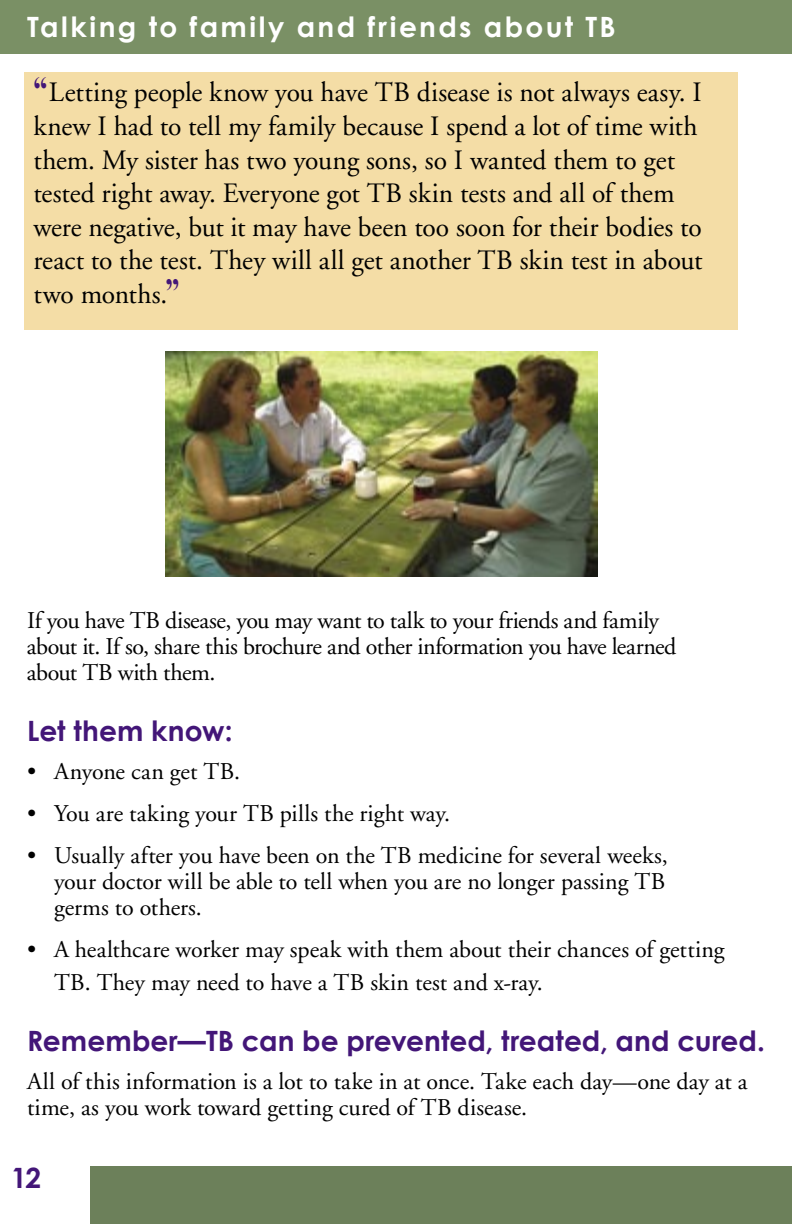
<style>
.page{position:relative;width:792px;height:1224px;background:#fff}
.page>*{position:absolute;margin:0;border:0;box-sizing:border-box;transform-origin:0 0}
.body_text{font:28px/33.6px "Adobe Garamond";color:#000}
.t1{font:700 28px "Century Gothic";color:#431678}
.t2{font:700 28px "Century Gothic";letter-spacing:.085em;color:#fff}
.bullet_text{font:24px/26px "Adobe Garamond";color:#000;text-align:justify}
.body_text-2{font:24px/26px "Adobe Garamond";letter-spacing:-.01em;color:#000}
.s1{font-family:"Times New Roman";font-weight:700;font-size:35px;color:#431678}
</style>
<div class="page">
<img style="left:165px;top:352px;width:432px;height:225px">
<div style="left:90px;top:1167px;width:702px;height:57px;background:#6c805a"></div>
<div style="left:0;top:0;width:792px;height:53px;background:#7a9065"></div>
<div style="left:24px;top:72px;width:714px;height:258px;background:#f4dda6"></div>
<p class="t2" style="left:27px;top:6px;width:590px">Talking to family and friends about TB</p>
<p class="body_text" style="left:33px;top:77px;width:671px"><span class="s1">“</span>Letting people know you have TB disease is not always easy. I knew I had to tell my family because I spend a lot of time with them. My sister has two young sons, so I wanted them to get tested right away. Everyone got TB skin tests and all of them were negative, but it may have been too soon for their bodies to react to the test. They will all get another TB skin test in about two months.<span class="s1">”</span></p>
<p class="body_text-2" style="left:27px;top:608px;width:651px">If you have TB disease, you may want to talk to your friends and family about it. If so, share this brochure and other information you have learned about TB with them.</p>
<p class="t1" style="left:27px;top:709px;width:207px">Let them know:</p>
<p class="bullet_text" style="left:27px;top:759px;width:215px">• Anyone can get TB.</p>
<p class="bullet_text" style="left:27px;top:801px;width:425px">• You are taking your TB pills the right way.</p>
<p class="bullet_text" style="left:54px;top:843px;width:615px;text-indent:-27px">• Usually after you have been on the TB medicine for several weeks, your doctor will be able to tell when you are no longer passing TB germs to others.</p>
<p class="bullet_text" style="left:54px;top:933px;width:672px;line-height:33.6px;text-indent:-27px">• A healthcare worker may speak with them about their chances of getting<br>TB. They may need to have a TB skin test and x-ray.</p>
<p class="t1" style="left:27px;top:1019px;width:739px">Remember—TB can be prevented, treated, and cured.</p>
<p class="body_text-2" style="left:27px;top:1069px;width:722px">All of this information is a lot to take in at once. Take each day—one day at a time, as you work toward getting cured of TB disease.</p>
<p class="t1" style="left:11px;top:1157px;width:32px">12</p>
</div>
